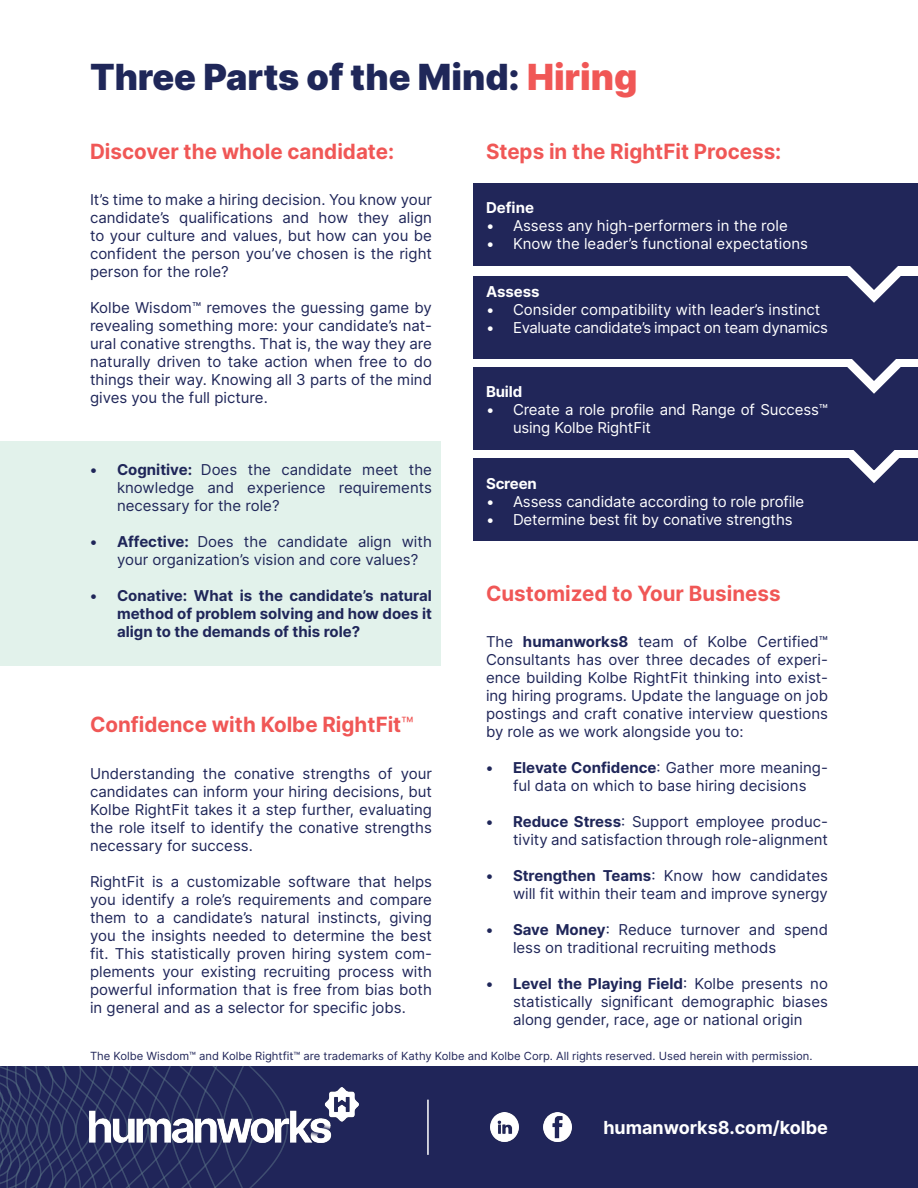
<style>
.page{position:relative;width:918px;height:1188px;background:#fff}
.page>*{position:absolute;margin:0;border:0;box-sizing:border-box;transform-origin:0 0}
.t1{font:900 36px "Inter";color:#1f2759}
.t2{font:700 21px "Inter";color:#f05756}
.t3{font:700 18px "Inter";color:#fff}
.t4{font:15px/18px "Inter";color:#1f2659;text-align:justify}
.t5{font:15px/18px "Inter";letter-spacing:-.01em;color:#fff}
.t6{font:700 15px/18px "Inter";color:#1f2659;text-align:justify}
.t7{font:700 15px "Inter";letter-spacing:-.01em;color:#fff}
.t8{font:11.25px "Inter";color:#212659}
.s1{color:#f05756}
.s2{font-weight:700}
.s3{font-weight:400}
</style>
<div class="page">
<div style="left:0;top:441px;width:441px;height:225px;background:#e2f2eb"></div>
<div style="left:473px;top:459px;width:445px;height:82px;background:#212659"></div>
<div style="left:473px;top:367px;width:445px;height:82px;background:#212659"></div>
<div style="left:473px;top:276px;width:445px;height:82px;background:#212659"></div>
<svg style="left:831px;top:266px;width:86px;height:217px"></svg>
<div style="left:473px;top:183px;width:445px;height:83px;background:#212659"></div>
<div style="left:0;top:1066px;width:918px;height:122px;background:#202559"></div>
<img style="left:0;top:1066px;width:285px;height:122px">
<img style="left:90px;top:1088px;width:268px;height:55px">
<hr style="left:427px;top:1100px;width:2px;height:55px;background:#fff">
<img style="left:490px;top:1113px;width:29px;height:29px">
<img style="left:543px;top:1113px;width:29px;height:29px">
<p class="t1" style="left:90px;top:50px;width:549px">Three Parts of the Mind: <span class="s1">Hiring</span></p>
<p class="t2" style="left:90px;top:136px;width:306px">Discover the whole candidate:</p>
<p class="t2" style="left:486px;top:136px;width:297px">Steps in the RightFit Process:</p>
<p class="t4" style="left:90px;top:190px;width:344px">It’s time to make a hiring decision. You know your candidate’s qualifications and how they align to your culture and values, but how can you be confident the person you’ve chosen is the right person for the role?</p>
<p class="t4" style="left:90px;top:298px;width:344px">Kolbe Wisdom™ removes the guessing game by revealing something more: your candidate’s nat&shy;ural conative strengths. That is, the way they are naturally driven to take action when free to do things their way. Knowing all 3 parts of the mind gives you the full picture.</p>
<p class="t4" style="left:117px;top:460px;width:317px;text-indent:-27px"><span class="s2">• Cognitive:</span> Does the candidate meet the knowledge and experience requirements necessary for the role?</p>
<p class="t4" style="left:117px;top:532px;width:316px;text-indent:-27px"><span class="s2">• Affective:</span> Does the candidate align with your organization’s vision and core values?</p>
<p class="t6" style="left:117px;top:586px;width:316px;text-indent:-27px">• Conative: What is the candidate’s natural method of problem solving and how does it align to the demands of this role?</p>
<p class="t2" style="left:90px;top:709px;width:325px">Confidence with Kolbe RightFit<span class="s3">™</span></p>
<p class="t4" style="left:90px;top:764px;width:344px">Understanding the conative strengths of your candidates can inform your hiring decisions, but Kolbe RightFit takes it a step further, evaluating the role itself to identify the conative strengths necessary for success.</p>
<p class="t4" style="left:90px;top:872px;width:344px">RightFit is a customizable software that helps you identify a role’s requirements and compare them to a candidate’s natural instincts, giving you the insights needed to determine the best fit. This statistically proven hiring system com&shy;plements your existing recruiting process with powerful information that is free from bias both in general and as a selector for specific jobs.</p>
<p class="t7" style="left:486px;top:197px;width:50px">Define</p>
<p class="t5" style="left:486px;top:216px;width:303px">• Assess any high-performers in the role</p>
<p class="t5" style="left:486px;top:234px;width:324px">• Know the leader’s functional expectations</p>
<p class="t7" style="left:486px;top:281px;width:55px">Assess</p>
<p class="t5" style="left:486px;top:301px;width:336px">• Consider compatibility with leader’s instinct</p>
<p class="t5" style="left:486px;top:319px;width:343px">• Evaluate candidate’s impact on team dynamics</p>
<p class="t7" style="left:486px;top:381px;width:38px">Build</p>
<p class="t5" style="left:513px;top:401px;width:316px;text-indent:-27px">• Create a role profile and Range of Success™ using Kolbe RightFit</p>
<p class="t7" style="left:486px;top:473px;width:52px">Screen</p>
<p class="t5" style="left:486px;top:492px;width:320px">• Assess candidate according to role profile</p>
<p class="t5" style="left:486px;top:510px;width:308px">• Determine best fit by conative strengths</p>
<p class="t2" style="left:486px;top:578px;width:296px">Customized to Your Business</p>
<p class="t4" style="left:486px;top:633px;width:344px">The <span class="s2">humanworks8</span> team of Kolbe Certified™ Consultants has over three decades of experi&shy;ence building Kolbe RightFit thinking into exist&shy;ing hiring programs. Update the language on job postings and craft conative interview questions by role as we work alongside you to:</p>
<p class="t4" style="left:486px;top:759px;width:343px;text-align:center"><span class="s2">• Elevate Confidence</span>: Gather more meaning&shy;ful data on which to base hiring decisions</p>
<p class="t4" style="left:486px;top:813px;width:343px;text-align:right"><span class="s2">• Reduce Stress</span>: Support employee produc&shy;tivity and satisfaction through role-alignment</p>
<p class="t4" style="left:486px;top:867px;width:344px;text-align:right"><span class="s2">• Strengthen Teams</span>: Know how candidates will fit within their team and improve synergy</p>
<p class="t4" style="left:513px;top:921px;width:316px;text-indent:-27px"><span class="s2">• Save Money</span>: Reduce turnover and spend less on traditional recruiting methods</p>
<p class="t4" style="left:513px;top:975px;width:317px;text-indent:-27px"><span class="s2">• Level the Playing Field</span>: Kolbe presents no statistically significant demographic biases along gender, race, age or national origin</p>
<p class="t8" style="left:90px;top:1048px;width:724px">The Kolbe Wisdom™ and Kolbe Rightfit™ are trademarks of Kathy Kolbe and Kolbe Corp. All rights reserved. Used herein with permission.</p>
<p class="t3" style="left:603px;top:1115px;width:226px">humanworks8.com/kolbe</p>
</div>
